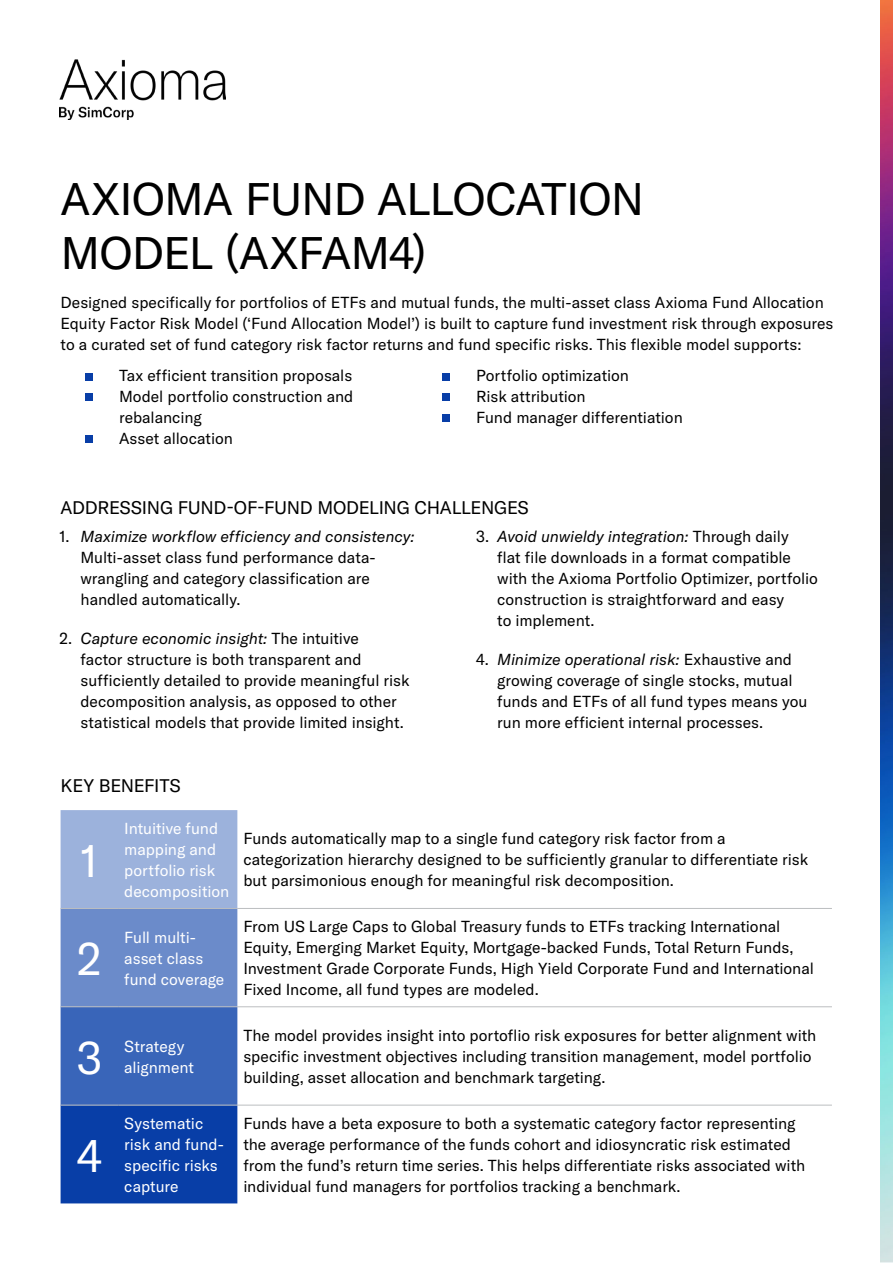
<style>
.page{position:relative;width:893px;height:1263px;background:#fff}
.page>*{position:absolute;margin:0;border:0;box-sizing:border-box;transform-origin:0 0}
.t1{font:45px/54px "GT America";letter-spacing:-.02em;color:#000}
.t2{font:45px "GT America";color:#fff}
.t3{font:18px "GT America";letter-spacing:-.015em;color:#000}
.t4{font:15.75px/21px "GT America";letter-spacing:-.005em;color:#000}
.t5{font:15.75px/21px "GT America";letter-spacing:-.005em;color:#fff}
.s1{font-style:italic}
</style>
<div class="page">
<img style="left:60px;top:60px;width:166px;height:60px">
<div style="left:86px;top:374px;width:7px;height:7px;background:#083ea7"></div>
<div style="left:443px;top:374px;width:7px;height:7px;background:#083ea7"></div>
<div style="left:86px;top:393px;width:7px;height:8px;background:#083ea7"></div>
<div style="left:443px;top:393px;width:7px;height:8px;background:#083ea7"></div>
<div style="left:443px;top:414px;width:7px;height:8px;background:#083ea7"></div>
<div style="left:86px;top:435px;width:7px;height:7px;background:#083ea7"></div>
<svg style="left:61px;top:810px;width:176px;height:393px;background:#5278c1"></svg>
<hr style="left:61px;top:908px;width:57px;height:1px;background:#bcbec0">
<hr style="left:118px;top:908px;width:119px;height:1px;background:#bcbec0">
<hr style="left:237px;top:908px;width:595px;height:1px;background:#bcbec0">
<hr style="left:61px;top:1006px;width:57px;height:1px;background:#bcbec0">
<hr style="left:118px;top:1006px;width:119px;height:1px;background:#bcbec0">
<hr style="left:237px;top:1006px;width:595px;height:1px;background:#bcbec0">
<hr style="left:61px;top:1105px;width:57px;height:1px;background:#bcbec0">
<hr style="left:118px;top:1105px;width:119px;height:1px;background:#bcbec0">
<hr style="left:237px;top:1105px;width:595px;height:1px;background:#bcbec0">
<img style="left:881px;top:0;width:12px;height:1263px">
<h1 class="t1" style="left:61px;top:173px;width:585px">AXIOMA FUND ALLOCATION<br>MODEL (AXFAM4)</h1>
<p class="t4" style="left:61px;top:292px;width:774px">Designed specifically for portfolios of ETFs and mutual funds, the multi-asset class Axioma Fund Allocation<br>Equity Factor Risk Model (‘Fund Allocation Model’) is built to capture fund investment risk through exposures to a curated set of fund category risk factor returns and fund specific risks. This flexible model supports:</p>
<p class="t4" style="left:119px;top:365px;width:236px">Tax efficient transition proposals<br>Model portfolio construction and rebalancing<br>Asset allocation</p>
<p class="t4" style="left:476px;top:365px;width:208px">Portfolio optimization<br>Risk attribution<br>Fund manager differentiation</p>
<p class="t3" style="left:61px;top:497px;width:470px">ADDRESSING FUND-OF-FUND MODELING CHALLENGES</p>
<p class="t4" style="left:81px;top:526px;width:336px;text-indent:-21px">1. <span class="s1">Maximize workflow efficiency and consistency:<br></span>Multi-asset class fund performance data&shy;wrangling and category classification are handled automatically.</p>
<p class="t4" style="left:81px;top:628px;width:330px;text-indent:-21px">2. <span class="s1">Capture economic insight:</span> The intuitive<br>factor structure is both transparent and sufficiently detailed to provide meaningful risk decomposition analysis, as opposed to other statistical models that provide limited insight.</p>
<p class="t3" style="left:61px;top:775px;width:122px">KEY BENEFITS</p>
<p class="t4" style="left:497px;top:526px;width:322px;text-indent:-21px">3. <span class="s1">Avoid unwieldy integration:</span> Through daily<br>flat file downloads in a format compatible with the Axioma Portfolio Optimizer, portfolio construction is straightforward and easy<br>to implement.</p>
<p class="t4" style="left:497px;top:649px;width:312px;text-indent:-21px">4. <span class="s1">Minimize operational risk:</span> Exhaustive and growing coverage of single stocks, mutual funds and ETFs of all fund types means you run more efficient internal processes.</p>
<h1 class="t2" style="left:81px;top:834px;width:19px">1</h1>
<p class="t5" style="left:124px;top:818px;width:106px">Intuitive fund mapping and portfolio risk decomposition</p>
<p class="t4" style="left:243px;top:828px;width:566px">Funds automatically map to a single fund category risk factor from a categorization hierarchy designed to be sufficiently granular to differentiate risk but parsimonious enough for meaningful risk decomposition.</p>
<h1 class="t2" style="left:77px;top:933px;width:26px">2</h1>
<p class="t5" style="left:124px;top:927px;width:102px">Full multi&shy;asset class fund coverage</p>
<p class="t4" style="left:243px;top:916px;width:572px">From US Large Caps to Global Treasury funds to ETFs tracking International Equity, Emerging Market Equity, Mortgage-backed Funds, Total Return Funds, Investment Grade Corporate Funds, High Yield Corporate Fund and International Fixed Income, all fund types are modeled.</p>
<h1 class="t2" style="left:77px;top:1031px;width:27px">3</h1>
<p class="t5" style="left:124px;top:1035px;width:71px">Strategy alignment</p>
<p class="t4" style="left:243px;top:1025px;width:574px">The model provides insight into portoflio risk exposures for better alignment with specific investment objectives including transition management, model portfolio building, asset allocation and benchmark targeting.</p>
<h1 class="t2" style="left:77px;top:1129px;width:26px">4</h1>
<p class="t5" style="left:124px;top:1113px;width:101px">Systematic risk and fund&shy;specific risks capture</p>
<p class="t4" style="left:243px;top:1113px;width:563px">Funds have a beta exposure to both a systematic category factor representing the average performance of the funds cohort and idiosyncratic risk estimated from the fund’s return time series. This helps differentiate risks associated with individual fund managers for portfolios tracking a benchmark.</p>
</div>
